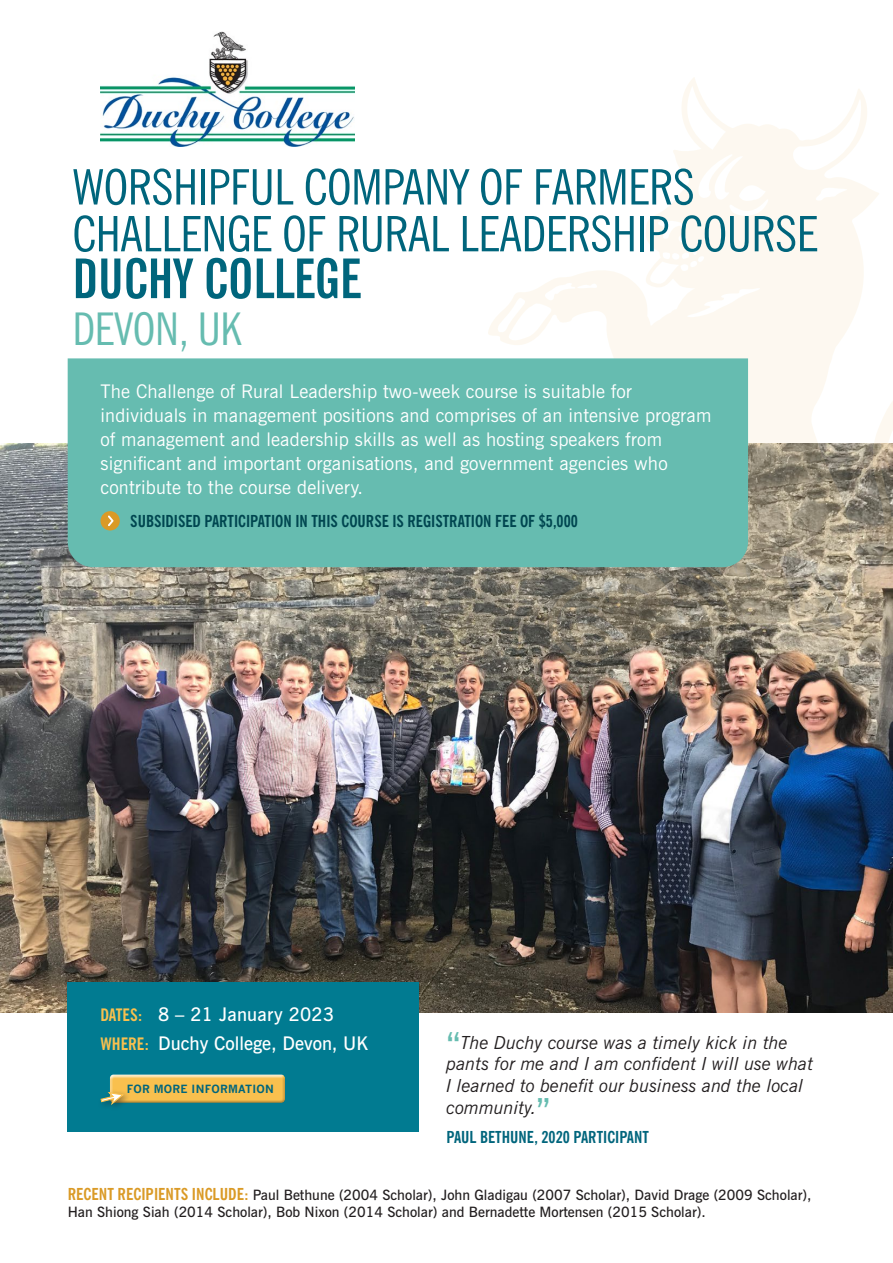
<style>
.page{position:relative;width:893px;height:1263px;background:#fff}
.page>*{position:absolute;margin:0;border:0;box-sizing:border-box;transform-origin:0 0}
.t1{font:700 extra-condensed 54.75px "News Gothic BT";letter-spacing:-.01em;color:#00657c;scale:1.05 1}
.t2{font:condensed 48.9px/46.8px "News Gothic BT";letter-spacing:-.01em;color:#00657c;scale:1.05 1}
.t3{font:condensed 45px "News Gothic BT";letter-spacing:-.01em;color:#66bcb0;scale:1.05 1}
.t4{font:18.75px/24px "News Gothic BT";letter-spacing:.01em;color:#fff}
.t5{font:600 18.75px/29.4px "News Gothic BT";color:#fff}
.t6{font:italic 18px/21.9px "News Gothic BT";color:#231f20}
.t7{font:700 condensed 16.5px "News Gothic BT";color:#004650}
.t8{font:700 condensed 16.5px "News Gothic BT";color:#00657c}
.t9{font:600 14.25px/17.1px "News Gothic BT";color:#231f20}
.t10{font:700 11.1px "News Gothic";letter-spacing:.02em;color:#00657c}
.s1{font-weight:700;font-stretch:condensed;font-size:17.25px;color:#f9c04e}
.s2{font-weight:600;font-style:normal;font-size:33px;color:#66bcb0}
.s3{font-weight:700;font-stretch:condensed;font-size:16.5px;color:#da9a26}
</style>
<div class="page">
<img style="left:0;top:444px;width:893px;height:569px">
<svg style="left:487px;top:78px;width:406px;height:587px"></svg>
<div style="left:68px;top:358px;width:680px;height:209px;background:#66bcb0"></div>
<div style="left:68px;top:982px;width:351px;height:150px;background:#017b91"></div>
<div style="left:101px;top:511px;width:19px;height:19px;background:#da9a26;border-radius:50%"></div>
<svg style="left:108px;top:515px;width:6px;height:11px"></svg>
<div style="left:110px;top:1074px;width:177px;height:30px;background:#231f20;opacity:.32"></div>
<div style="left:97px;top:1088px;width:34px;height:24px;background:#231f20;opacity:.49"></div>
<svg style="left:100px;top:1091px;width:26px;height:16px"></svg>
<img style="left:101px;top:32px;width:253px;height:114px">
<h2 class="t2" style="left:72px;top:163px;width:712px">WORSHIPFUL COMPANY OF FARMERS<br>CHALLENGE OF RURAL LEADERSHIP COURSE</h2>
<h1 class="t1" style="left:72px;top:245px;width:276px">DUCHY COLLEGE</h1>
<h3 class="t3" style="left:72px;top:301px;width:163px">DEVON, UK</h3>
<p class="t4" style="left:100px;top:379px;width:612px">The Challenge of Rural Leadership two-week course is suitable for individuals in management positions and comprises of an intensive program of management and leadership skills as well as hosting speakers from significant and important organisations, and government agencies who contribute to the course delivery.</p>
<p class="t7" style="left:130px;top:511px;width:449px">SUBSIDISED PARTICIPATION IN THIS COURSE IS REGISTRATION FEE OF $5,000</p>
<p class="t5" style="left:100px;top:999px;width:269px"><span class="s1">DATES:</span> 8 – 21 January 2023<br><span class="s1">WHERE:</span> Duchy College, Devon, UK</p>
<p class="t10" style="left:127px;top:1082px;width:148px">FOR MORE INFORMATION</p>
<p class="t6" style="left:446px;top:1031px;width:368px"><span class="s2">“</span>The Duchy course was a timely kick in the pants for me and I am confident I will use what I learned to benefit our business and the local community.<span class="s2">”</span></p>
<p class="t8" style="left:446px;top:1127px;width:204px">PAUL BETHUNE, 2020 PARTICIPANT</p>
<p class="t9" style="left:68px;top:1186px;width:745px"><span class="s3">RECENT RECIPIENTS INCLUDE:</span> Paul Bethune (2004 Scholar), John Gladigau (2007 Scholar), David Drage (2009 Scholar),<br>Han Shiong Siah (2014 Scholar), Bob Nixon (2014 Scholar) and Bernadette Mortensen (2015 Scholar).</p>
</div>
